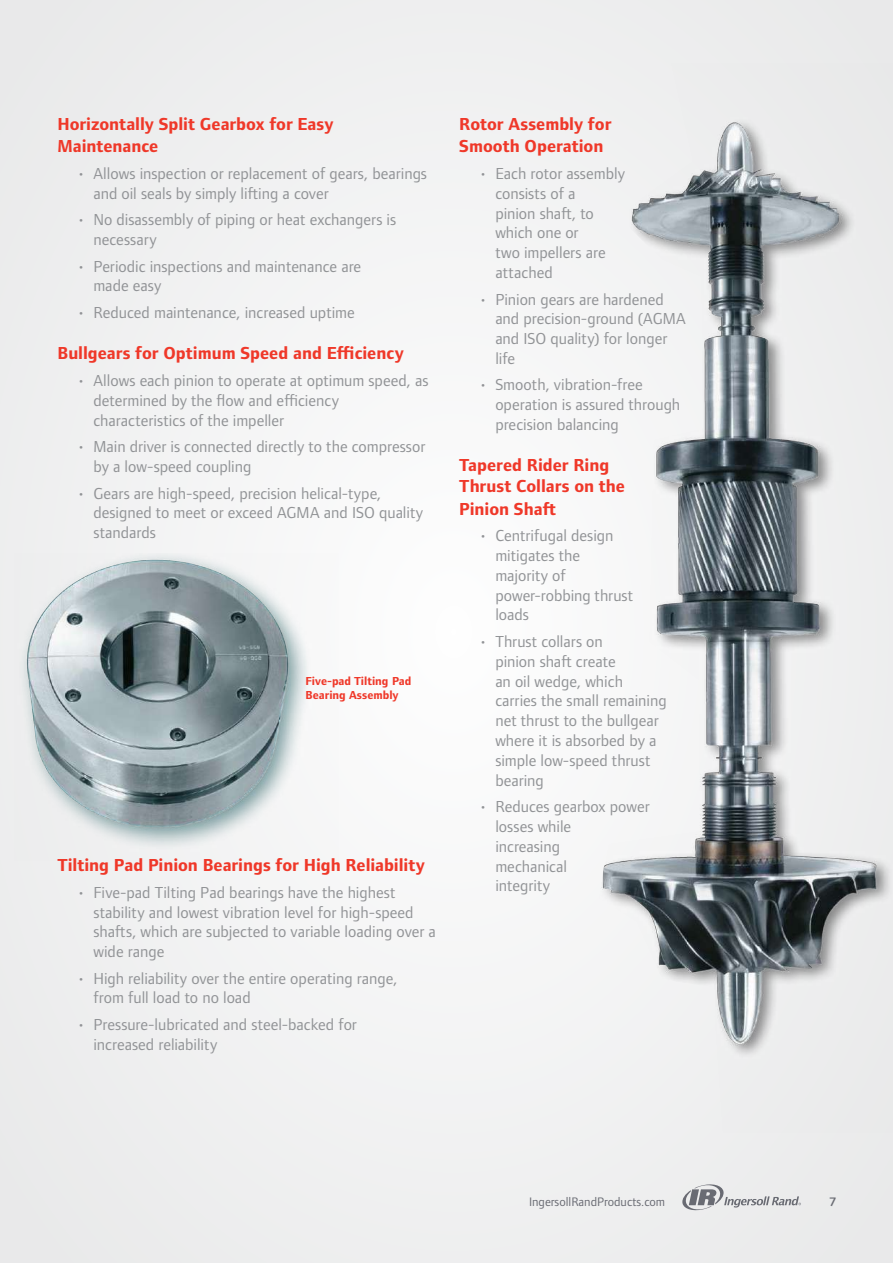
<style>
.page{position:relative;width:893px;height:1263px;background:#f1f1f2}
.page>*{position:absolute;margin:0;border:0;box-sizing:border-box;transform-origin:0 0}
.t1{font:700 18px/22.5px "Foundry Form Sans";color:#ef3829}
.t2{font:16.5px/19.8px "Foundry Form Sans";color:#919396}
.t3{font:12.75px "Foundry Form Sans";color:#696b73}
.t4{font:600 12.75px "Foundry Form Sans";color:#696b73}
.t5{font:700 12px/13.5px "Foundry Form Sans";color:#ef3829}
</style>
<div class="page">
<svg style="left:682px;top:1184px;width:119px;height:27px"></svg>
<img style="left:602px;top:121px;width:288px;height:934px">
<img style="left:23px;top:557px;width:282px;height:288px">
<p class="t1" style="left:57px;top:113px;width:278px">Horizontally Split Gearbox for Easy<br>Maintenance</p>
<p class="t2" style="left:93px;top:164px;width:335px;text-indent:-17px">• Allows inspection or replacement of gears, bearings and oil seals by simply lifting a cover</p>
<p class="t2" style="left:93px;top:210px;width:304px;text-indent:-16px">• No disassembly of piping or heat exchangers is necessary</p>
<p class="t2" style="left:93px;top:256px;width:269px;text-indent:-16px">• Periodic inspections and maintenance are made easy</p>
<p class="t2" style="left:77px;top:303px;width:279px">• Reduced maintenance, increased uptime</p>
<p class="t1" style="left:57px;top:342px;width:348px">Bullgears for Optimum Speed and Efficiency</p>
<p class="t2" style="left:93px;top:371px;width:337px;text-indent:-17px">• Allows each pinion to operate at optimum speed, as determined by the flow and efficiency characteristics of the impeller</p>
<p class="t2" style="left:93px;top:437px;width:333px;text-indent:-16px">• Main driver is connected directly to the compressor by a low-speed coupling</p>
<p class="t2" style="left:93px;top:483px;width:331px;text-indent:-16px">• Gears are high-speed, precision helical-type, designed to meet or exceed AGMA and ISO quality standards</p>
<p class="t5" style="left:306px;top:674px;width:107px">Five-pad Tilting Pad<br>Bearing Assembly</p>
<p class="t1" style="left:57px;top:854px;width:369px">Tilting Pad Pinion Bearings for High Reliability</p>
<p class="t2" style="left:93px;top:882px;width:344px;text-indent:-17px">• Five-pad Tilting Pad bearings have the highest stability and lowest vibration level for high-speed shafts, which are subjected to variable loading over a wide range</p>
<p class="t2" style="left:93px;top:968px;width:306px;text-indent:-16px">• High reliability over the entire operating range, from full load to no load</p>
<p class="t2" style="left:93px;top:1014px;width:265px;text-indent:-16px">• Pressure-lubricated and steel-backed for increased reliability</p>
<p class="t1" style="left:459px;top:113px;width:154px">Rotor Assembly for<br>Smooth Operation</p>
<p class="t2" style="left:495px;top:164px;width:131px;text-indent:-16px">• Each rotor assembly consists of a<br>pinion shaft, to which one or<br>two impellers are attached</p>
<p class="t2" style="left:495px;top:289px;width:192px;text-indent:-16px">• Pinion gears are hardened and precision-ground (AGMA and ISO quality) for longer life</p>
<p class="t2" style="left:495px;top:375px;width:186px;text-indent:-16px">• Smooth, vibration-free operation is assured through precision balancing</p>
<p class="t1" style="left:459px;top:454px;width:167px;line-height:22px">Tapered Rider Ring<br>Thrust Collars on the<br>Pinion Shaft</p>
<p class="t2" style="left:495px;top:526px;width:139px;text-indent:-16px">• Centrifugal design mitigates the majority of power-robbing thrust loads</p>
<p class="t2" style="left:495px;top:632px;width:173px;text-indent:-16px">• Thrust collars on<br>pinion shaft create<br>an oil wedge, which carries the small remaining net thrust to the bullgear where it is absorbed by a simple low-speed thrust bearing</p>
<p class="t2" style="left:495px;top:797px;width:156px;text-indent:-16px">• Reduces gearbox power losses while<br>increasing<br>mechanical<br>integrity</p>
<p class="t3" style="left:529px;top:1194px;width:138px">IngersollRandProducts.com</p>
<p class="t4" style="left:829px;top:1194px;width:9px">7</p>
</div>
